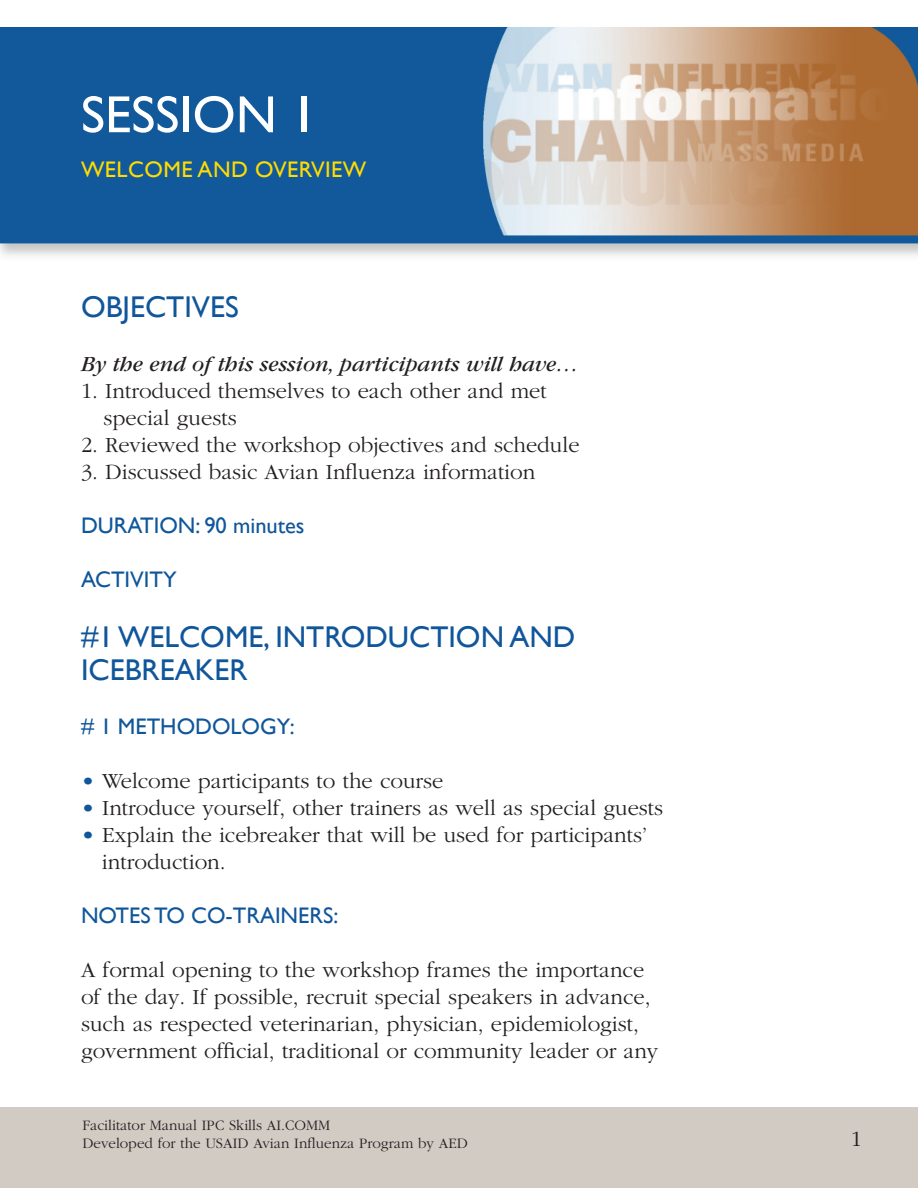
<style>
.page{position:relative;width:918px;height:1188px;background:#fff}
.page>*{position:absolute;margin:0;border:0;box-sizing:border-box;transform-origin:0 0}
.t1{font:52.5px "Gill Sans";color:#fff}
.t2{font:30px/33px "Gill Sans";color:#10569b}
.t3{font:300 22.5px/27px "Garamond";color:#231f20}
.t4{font:22.5px "Gill Sans";color:#10569b}
.t5{font:italic 22.5px "Garamond";color:#231f20}
.t6{font:22.5px "Gill Sans";letter-spacing:.02em;color:#ffdc01}
.t7{font:300 15px/18px "Garamond";color:#231f20}
.s1{color:#10569b}
</style>
<div class="page">
<div style="left:0;top:1107px;width:918px;height:81px;background:#d1cbc4"></div>
<img style="left:0;top:27px;width:918px;height:229px">
<h1 class="t1" style="left:81px;top:84px;width:238px">SESSION 1</h1>
<p class="t6" style="left:81px;top:157px;width:287px">WELCOME AND OVERVIEW</p>
<h2 class="t2" style="left:81px;top:291px;width:159px">OBJECTIVES</h2>
<p class="t5" style="left:81px;top:357px;width:499px">By the end of this session, participants will have…</p>
<p class="t3" style="left:104px;top:380px;width:445px;text-indent:-22px">1. Introduced themselves to each other and met special guests</p>
<p class="t3" style="left:81px;top:434px;width:500px">2. Reviewed the workshop objectives and schedule</p>
<p class="t3" style="left:81px;top:461px;width:456px">3. Discussed basic Avian Influenza information</p>
<p class="t4" style="left:81px;top:513px;width:225px">DURATION: 90 minutes</p>
<p class="t4" style="left:81px;top:567px;width:97px">ACTIVITY</p>
<h2 class="t2" style="left:81px;top:621px;width:496px">#1 WELCOME, INTRODUCTION AND<br>ICEBREAKER</h2>
<p class="t4" style="left:81px;top:714px;width:215px"># 1 METHODOLOGY:</p>
<p class="t3" style="left:81px;top:770px;width:364px"><span class="s1">•</span> Welcome participants to the course</p>
<p class="t3" style="left:81px;top:797px;width:584px"><span class="s1">•</span> Introduce yourself, other trainers as well as special guests</p>
<p class="t3" style="left:102px;top:824px;width:547px;text-indent:-21px"><span class="s1">•</span> Explain the icebreaker that will be used for participants’ introduction.</p>
<p class="t4" style="left:81px;top:903px;width:259px">NOTES TO CO-TRAINERS:</p>
<p class="t3" style="left:81px;top:959px;width:579px">A formal opening to the workshop frames the importance of the day. If possible, recruit special speakers in advance, such as respected veterinarian, physician, epidemiologist, government official, traditional or community leader or any</p>
<p class="t7" style="left:82px;top:1118px;width:249px">Facilitator Manual IPC Skills AI.COMM</p>
<p class="t7" style="left:82px;top:1119px;width:387px;text-indent:115px">: SES ION 2<br>Developed for the USAID Avian Influenza Program by AED</p>
<p class="t3" style="left:851px;top:1127px;width:13px">1</p>
</div>
